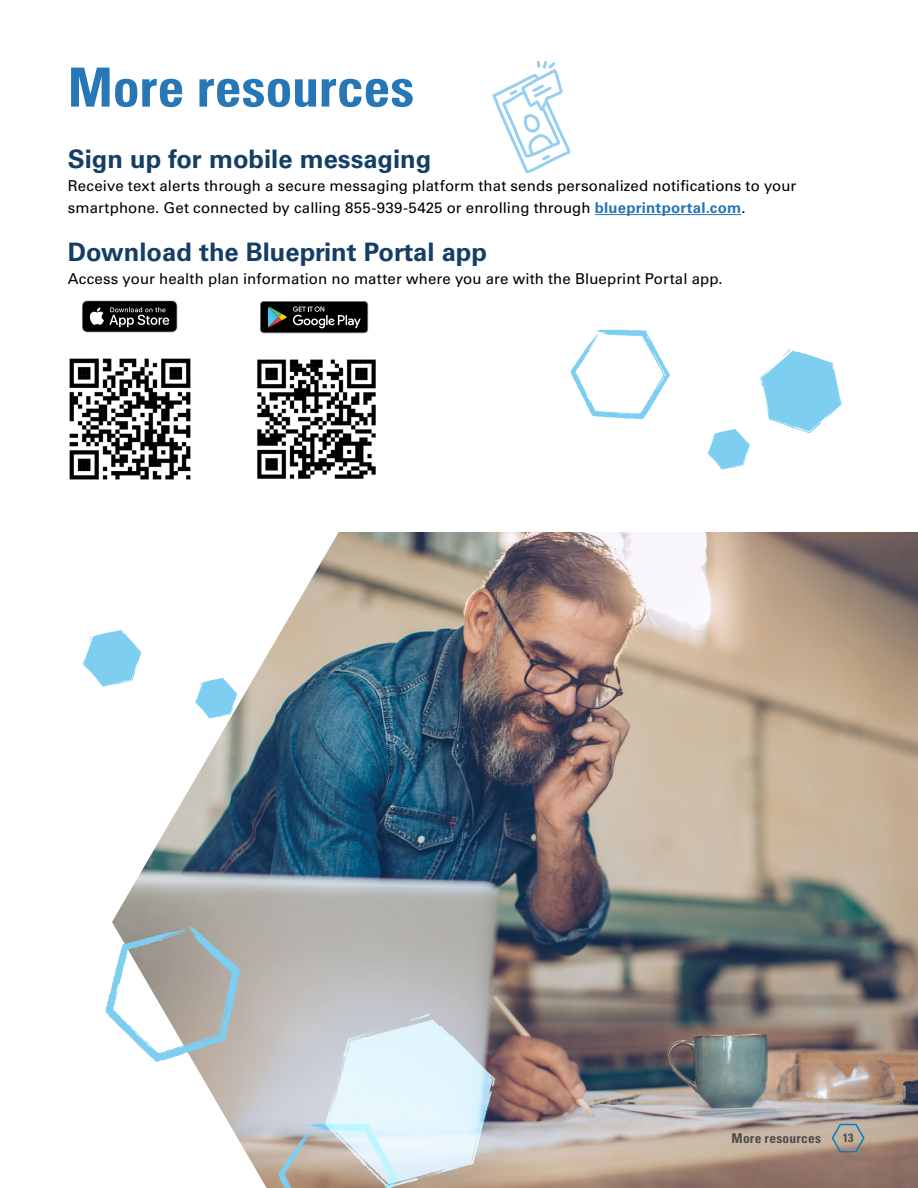
<style>
.page{position:relative;width:918px;height:1188px;background:#fff}
.page>*{position:absolute;margin:0;border:0;box-sizing:border-box;transform-origin:0 0}
.t1{font:700 condensed 54px "Univers LT Std";color:#2776b5}
.subhead1{font:700 25.5px "Univers LT Std";color:#143e66}
.t2{font:15px/22.5px "Univers LT Std";letter-spacing:.005em;color:#000}
.Footer_-_right{font:700 condensed 13.5px "Univers LT Std";letter-spacing:.02em;color:#4d4d4f}
.t3{font:700 condensed 12px "Univers LT Std";color:#4d4d4f}
.s1{font-weight:700;color:#2776b5}
</style>
<div class="page">
<hr style="left:595px;top:214px;width:146px;height:1px;background:#2776b5">
<svg style="left:82px;top:300px;width:95px;height:32px"></svg>
<svg style="left:260px;top:301px;width:108px;height:32px"></svg>
<img style="left:112px;top:532px;width:806px;height:656px">
<svg style="left:570px;top:330px;width:100px;height:89px"></svg>
<svg style="left:106px;top:925px;width:135px;height:137px"></svg>
<svg style="left:492px;top:61px;width:78px;height:112px"></svg>
<svg style="left:831px;top:1122px;width:35px;height:31px"></svg>
<svg style="left:278px;top:1014px;width:218px;height:174px"></svg>
<svg style="left:760px;top:349px;width:82px;height:84px"></svg>
<svg style="left:82px;top:630px;width:59px;height:57px"></svg>
<svg style="left:707px;top:429px;width:43px;height:41px"></svg>
<svg style="left:195px;top:678px;width:42px;height:41px"></svg>
<img style="left:69px;top:358px;width:122px;height:122px">
<img style="left:257px;top:359px;width:119px;height:120px">
<p class="t1" style="left:68px;top:54px;width:348px">More resources</p>
<p class="subhead1" style="left:68px;top:144px;width:365px">Sign up for mobile messaging</p>
<p class="t2" style="left:68px;top:174px;width:730px">Receive text alerts through a secure messaging platform that sends personalized notifications to your smartphone. Get connected by calling 855-939-5425 or enrolling through <span class="s1">blueprintportal.com</span>.</p>
<p class="subhead1" style="left:68px;top:237px;width:421px">Download the Blueprint Portal app</p>
<p class="t2" style="left:68px;top:267px;width:656px">Access your health plan information no matter where you are with the Blueprint Portal app.</p>
<p class="Footer_-_right" style="left:732px;top:1130px;width:91px">More resources</p>
<p class="t3" style="left:843px;top:1131px;width:12px">13</p>
</div>
